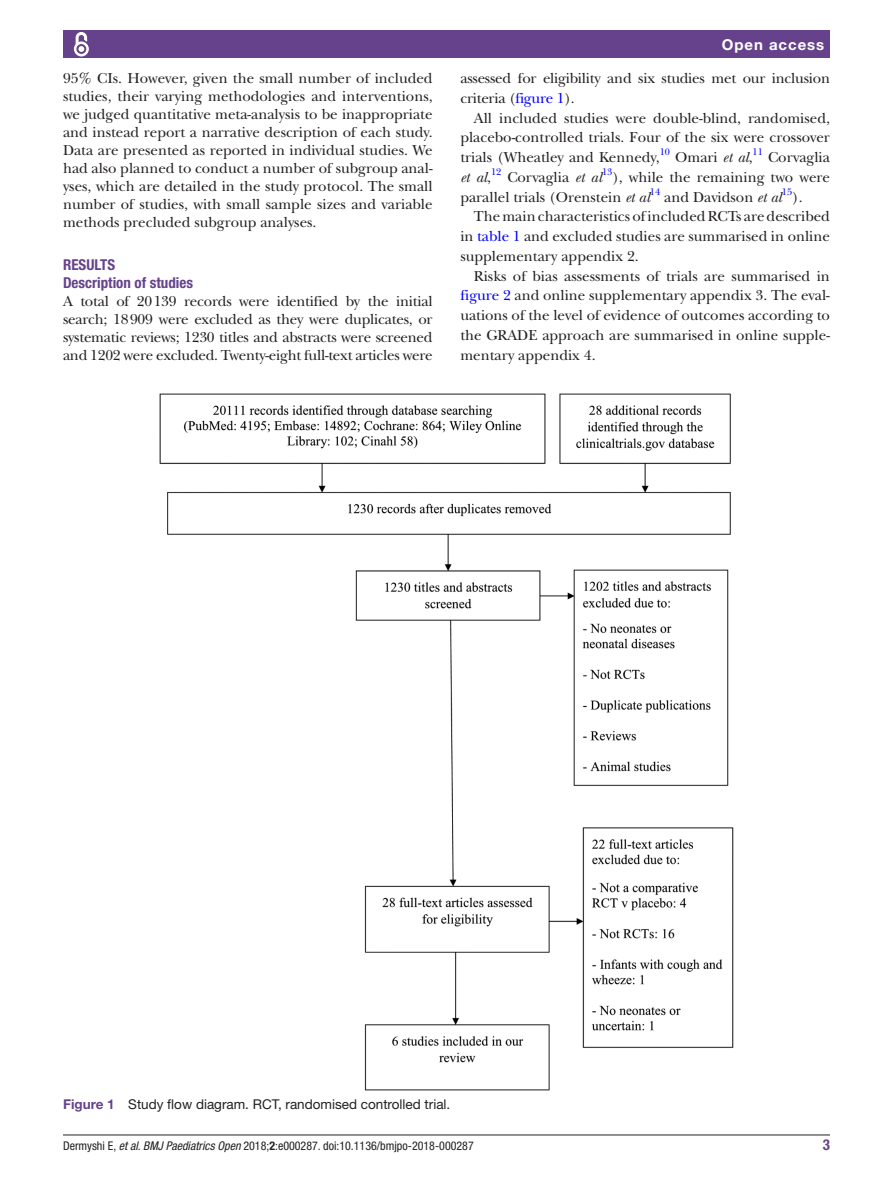
<style>
.page{position:relative;width:893px;height:1191px;background:#fff}
.page>*{position:absolute;margin:0;border:0;box-sizing:border-box;transform-origin:0 0}
.t1{font:15px/18px "New Baskerville";color:#231f20;text-align:justify}
.t2{font:700 condensed 15px/18px "Helvetica Neue LT Std";color:#66428c}
.t3{font:700 15px "Helvetica Neue LT Std";letter-spacing:.065em;color:#fff}
.t4{font:13.5px "Helvetica Neue LT Std";color:#231f20}
.t5{font:condensed 12px "Helvetica Neue LT Std";color:#231f20}
.t6{font:9.9px "New Baskerville";color:#00f}
.s1{color:#00f}
.s2{font-style:italic}
.s3{font-weight:700;color:#66428c}
.s4{font-weight:700}
</style>
<div class="page">
<hr style="left:63px;top:1134px;width:767px;height:1px;background:#231f20">
<div style="left:63px;top:31px;width:767px;height:27px;background:#66428c"></div>
<svg style="left:73px;top:32px;width:16px;height:25px"></svg>
<img style="left:159px;top:393px;width:575px;height:698px">
<p class="t1" style="left:63px;top:69px;width:371px">95% CIs. However, given the small number of included studies, their varying methodologies and interventions, we judged quantitative meta-analysis to be inappropriate and instead report a narrative description of each study.<br>Data are presented as reported in individual studies. We had also planned to conduct a number of subgroup anal&shy;yses, which are detailed in the study protocol. The small number of studies, with small sample sizes and variable methods precluded subgroup analyses.</p>
<p class="t2" style="left:63px;top:255px;width:132px">Results<br>Description of studies</p>
<p class="t1" style="left:63px;top:292px;width:371px">A total of 20139 records were identified by the initial search; 18909 were excluded as they were duplicates, or systematic reviews; 1230 titles and abstracts were screened and 1202 were excluded. Twenty-eight full-text articles were</p>
<p class="t3" style="left:722px;top:35px;width:104px">Open access</p>
<p class="t1" style="left:460px;top:68px;width:371px;line-height:19.8px">assessed for eligibility and six studies met our inclusion criteria (<span class="s1">figure 1</span>).</p>
<p class="t1" style="left:460px;top:108px;width:371px;line-height:19.8px;text-indent:14px">All included studies were double-blind, randomised, placebo-controlled trials. Four of the six were crossover trials (Wheatley and Kennedy,</p>
<p class="t6" style="left:660px;top:146px;width:12px">10</p>
<p class="t6" style="left:753px;top:146px;width:12px">11</p>
<p class="t1" style="left:768px;top:148px;width:63px">Corvaglia</p>
<p class="t1" style="left:675px;top:148px;width:79px">Omari <span class="s2">et al</span>,</p>
<p class="t1" style="left:460px;top:168px;width:143px"><span class="s2">et al</span>,<sup>12</sup> Corvaglia <span class="s2">et al</span></p>
<p class="t6" style="left:602px;top:166px;width:12px">13</p>
<p class="t1" style="left:460px;top:167px;width:371px;line-height:19.8px;text-indent:152px">), while the remaining two were parallel trials (Orenstein <span class="s2">et al</span></p>
<p class="t6" style="left:650px;top:186px;width:12px">14</p>
<p class="t1" style="left:664px;top:188px;width:119px">and Davidson <span class="s2">et al</span></p>
<p class="t6" style="left:782px;top:186px;width:12px">15</p>
<p class="t1" style="left:792px;top:188px;width:12px">).</p>
<p class="t1" style="left:474px;top:208px;width:358px">The main characteristics of included RCTs are described</p>
<p class="t1" style="left:460px;top:227px;width:371px">in <span class="s1">table 1</span> and excluded studies are summarised in online</p>
<p class="t1" style="left:460px;top:247px;width:180px">supplementary appendix 2.</p>
<p class="t1" style="left:474px;top:267px;width:358px">Risks of bias assessments of trials are summarised in</p>
<p class="t1" style="left:460px;top:287px;width:371px"><span class="s1">figure 2</span> and online supplementary appendix 3. The eval-</p>
<p class="t1" style="left:460px;top:306px;width:371px">uations of the level of evidence of outcomes according to</p>
<p class="t1" style="left:460px;top:326px;width:371px">the GRADE approach are summarised in online supple-</p>
<p class="t1" style="left:460px;top:346px;width:137px">mentary appendix 4.</p>
<p class="t4" style="left:63px;top:1096px;width:389px"><span class="s3">Figure 1</span> Study flow diagram. RCT, randomised controlled trial.</p>
<p class="t5" style="left:63px;top:1138px;width:412px">Dermyshi E, <span class="s2">et al</span>. <span class="s2">BMJ Paediatrics Open</span> 2018;<span class="s4">2</span>:e000287. doi:10.1136/bmjpo-2018-000287</p>
<p class="t2" style="left:823px;top:1135px;width:9px">3</p>
</div>
